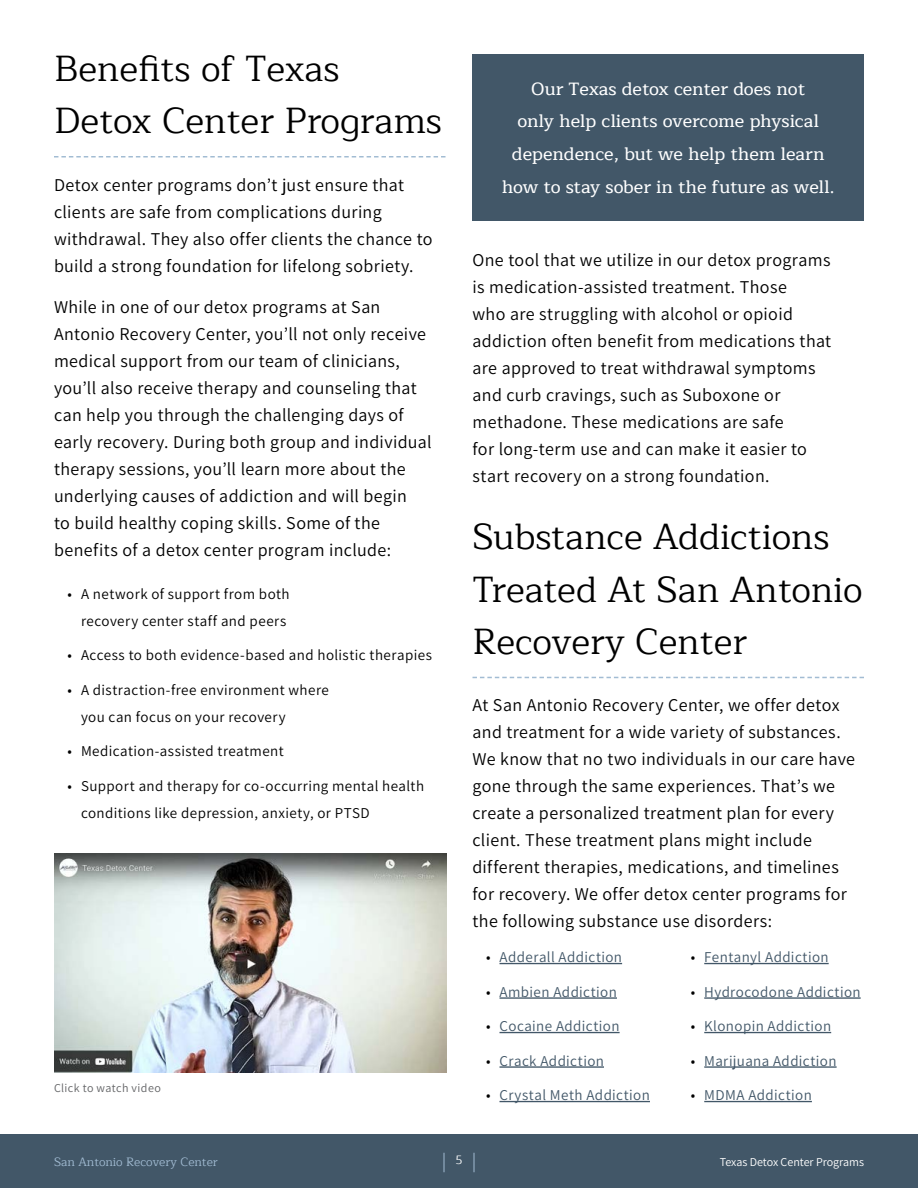
<style>
.page{position:relative;width:918px;height:1188px;background:#fff}
.page>*{position:absolute;margin:0;border:0;box-sizing:border-box;transform-origin:0 0}
.t1{font:36px/52.5px "Maitree";color:#000}
.t2{font:200 18px/27px "Assistant";letter-spacing:.02em;color:#000}
.t3{font:500 18px/33px "Maitree";color:#fff;text-align:center}
.t4{font:200 15px/27px "Assistant";letter-spacing:.03em;color:#000}
.t5{font:200 15px "Assistant";letter-spacing:.03em;color:#425768}
.t6{font:12px "Maitree";color:#a2bcd3}
.t7{font:200 12px "Assistant";color:#fff}
.t8{font:200 12px "Assistant";letter-spacing:.035em;color:#636466}
.t9{font:12px "Maitree";color:#fff}
.s1{color:#000}
</style>
<div class="page">
<div style="left:0;top:1134px;width:918px;height:54px;background:#425768"></div>
<svg style="left:444px;top:1153px;width:1px;height:19px"></svg>
<svg style="left:474px;top:1153px;width:1px;height:19px"></svg>
<svg style="left:54px;top:156px;width:392px;height:2px"></svg>
<svg style="left:472px;top:677px;width:392px;height:1px"></svg>
<div style="left:472px;top:54px;width:392px;height:166px;background:#425768"></div>
<hr style="left:500px;top:963px;width:122px;height:1px;background:#425768">
<hr style="left:500px;top:997px;width:117px;height:2px;background:#425768">
<hr style="left:500px;top:1032px;width:120px;height:1px;background:#425768">
<hr style="left:500px;top:1066px;width:104px;height:2px;background:#425768">
<hr style="left:500px;top:1101px;width:150px;height:1px;background:#425768">
<hr style="left:704px;top:963px;width:125px;height:1px;background:#425768">
<hr style="left:704px;top:997px;width:157px;height:2px;background:#425768">
<hr style="left:704px;top:1032px;width:127px;height:1px;background:#425768">
<hr style="left:704px;top:1066px;width:133px;height:2px;background:#425768">
<hr style="left:704px;top:1101px;width:108px;height:1px;background:#425768">
<img style="left:54px;top:854px;width:392px;height:218px">
<h1 class="t1" style="left:54px;top:43px;width:390px">Benefits of Texas<br>Detox Center Programs</h1>
<p class="t2" style="left:54px;top:170px;width:380px">Detox center programs don’t just ensure that clients are safe from complications during withdrawal. They also offer clients the chance to build a strong foundation for lifelong sobriety.</p>
<p class="t2" style="left:54px;top:293px;width:379px">While in one of our detox programs at San Antonio Recovery Center, you’ll not only receive medical support from our team of clinicians, you’ll also receive therapy and counseling that can help you through the challenging days of early recovery. During both group and individual therapy sessions, you’ll learn more about the underlying causes of addiction and will begin<br>to build healthy coping skills. Some of the benefits of a detox center program include:</p>
<p class="t4" style="left:68px;top:579px;width:224px;text-align:right">• A network of support from both recovery center staff and peers</p>
<p class="t4" style="left:68px;top:641px;width:366px">• Access to both evidence-based and holistic therapies</p>
<p class="t4" style="left:81px;top:675px;width:249px;text-indent:-14px">• A distraction-free environment where you can focus on your recovery</p>
<p class="t4" style="left:68px;top:737px;width:218px">• Medication-assisted treatment</p>
<p class="t4" style="left:81px;top:771px;width:345px;text-indent:-14px">• Support and therapy for co-occurring mental health conditions like depression, anxiety, or PTSD</p>
<p class="t8" style="left:54px;top:1080px;width:108px">Click to watch video</p>
<p class="t3" style="left:502px;top:72px;width:334px">Our Texas detox center does not<br>only help clients overcome physical dependence, but we help them learn how to stay sober in the future as well.</p>
<p class="t2" style="left:472px;top:245px;width:360px">One tool that we utilize in our detox programs is medication-assisted treatment. Those<br>who are struggling with alcohol or opioid addiction often benefit from medications that are approved to treat withdrawal symptoms and curb cravings, such as Suboxone or methadone. These medications are safe<br>for long-term use and can make it easier to start recovery on a strong foundation.</p>
<h1 class="t1" style="left:472px;top:511px;width:392px">Substance Addictions<br>Treated At San Antonio<br>Recovery Center</h1>
<p class="t2" style="left:472px;top:691px;width:384px">At San Antonio Recovery Center, we offer detox and treatment for a wide variety of substances.<br>We know that no two individuals in our care have gone through the same experiences. That’s we create a personalized treatment plan for every client. These treatment plans might include different therapies, medications, and timelines for recovery. We offer detox center programs for the following substance use disorders:</p>
<p class="t5" style="left:486px;top:947px;width:138px"><span class="s1">•</span> Adderall Addiction</p>
<p class="t5" style="left:486px;top:981px;width:132px"><span class="s1">•</span> Ambien Addiction</p>
<p class="t5" style="left:486px;top:1016px;width:135px"><span class="s1">•</span> Cocaine Addiction</p>
<p class="t5" style="left:486px;top:1050px;width:119px"><span class="s1">•</span> Crack Addiction</p>
<p class="t5" style="left:486px;top:1085px;width:165px"><span class="s1">•</span> Crystal Meth Addiction</p>
<p class="t5" style="left:691px;top:947px;width:139px"><span class="s1">•</span> Fentanyl Addiction</p>
<p class="t5" style="left:691px;top:981px;width:171px"><span class="s1">•</span> Hydrocodone Addiction</p>
<p class="t5" style="left:691px;top:1016px;width:142px"><span class="s1">•</span> Klonopin Addiction</p>
<p class="t5" style="left:691px;top:1050px;width:147px"><span class="s1">•</span> Marijuana Addiction</p>
<p class="t5" style="left:691px;top:1085px;width:123px"><span class="s1">•</span> MDMA Addiction</p>
<p class="t6" style="left:54px;top:1152px;width:165px">San Antonio Recovery Center</p>
<p class="t9" style="left:456px;top:1151px;width:8px">5</p>
<p class="t7" style="left:720px;top:1154px;width:146px">Texas Detox Center Programs</p>
</div>
